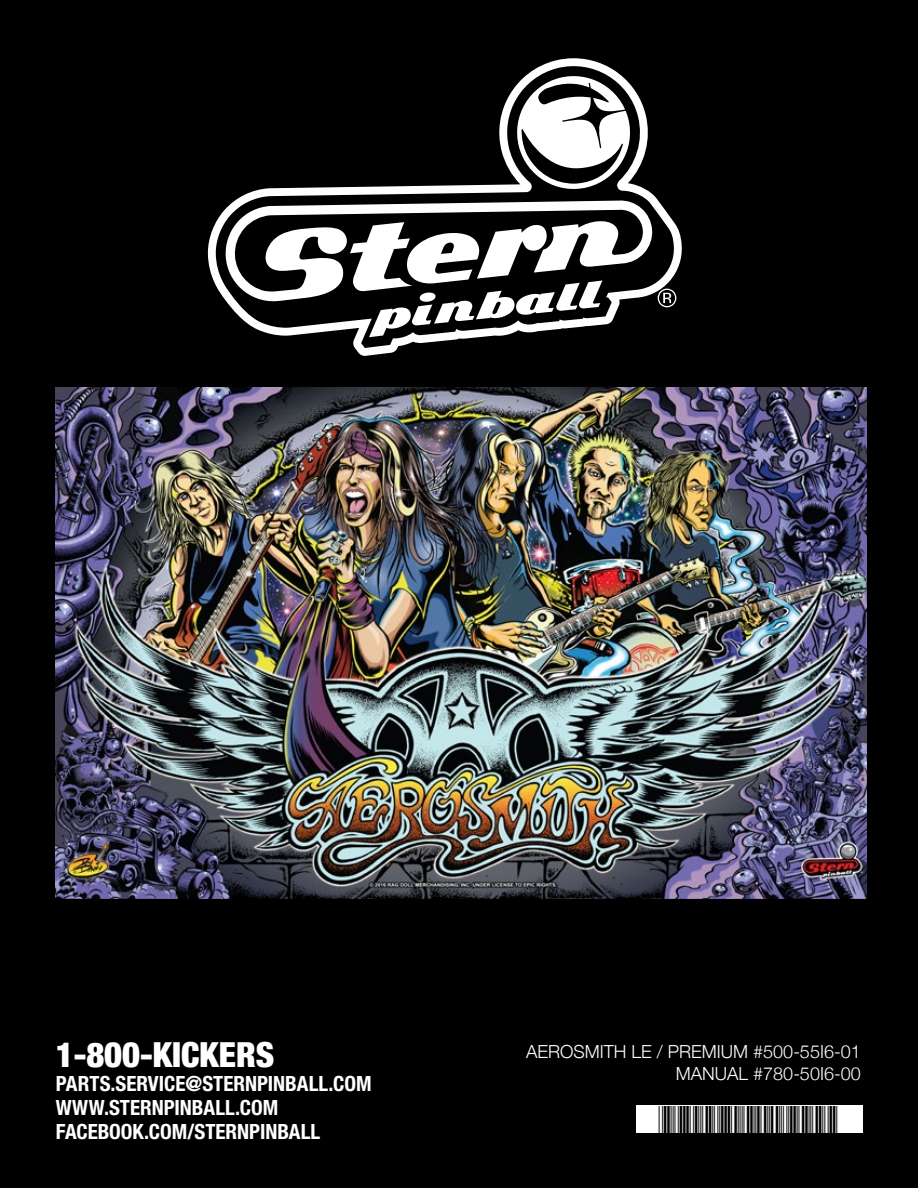
<style>
.page{position:relative;width:918px;height:1188px;background:#fff}
.page>*{position:absolute;margin:0;border:0;box-sizing:border-box;transform-origin:0 0}
.t1{font:36px "Free 3 of 9";color:#000}
.t2{font:900 condensed 34.5px "Helvetica Neue";color:#fff}
.t3{font:700 condensed 21px/24.2px "Helvetica Neue LT Pro";color:#fff}
.t4{font:300 18px/21.6px "Helvetica Neue";color:#fff;text-align:right}
</style>
<div class="page">
<div style="left:0;top:0;width:918px;height:1032px;background:#000"></div>
<div style="left:0;top:1032px;width:918px;height:156px;background:#000"></div>
<div style="left:636px;top:1106px;width:227px;height:27px;background:#fff"></div>
<svg style="left:208px;top:58px;width:474px;height:298px;background:#191919"></svg>
<svg style="left:216px;top:59px;width:458px;height:289px;background:#191919"></svg>
<svg style="left:225px;top:200px;width:428px;height:103px;fill:#000"></svg>
<svg style="left:350px;top:222px;width:252px;height:115px"></svg>
<svg style="left:511px;top:70px;width:125px;height:125px"></svg>
<svg style="left:658px;top:289px;width:18px;height:18px"></svg>
<img style="left:56px;top:387px;width:811px;height:511px">
<h2 class="t2" style="left:56px;top:1026px;width:220px">1-800-KICKERS</h2>
<p class="t3" style="left:56px;top:1071px;width:317px">PARTS.SERVICE@STERNPINBALL.COM<br>WWW.STERNPINBALL.COM<br>FACEBOOK.COM/STERNPINBALL</p>
<p class="t4" style="left:526px;top:1040px;width:336px">AEROSMITH LE / PREMIUM #500-55I6-01<br>MANUAL #780-50I6-00</p>
<h1 class="t1" style="left:659px;top:1099px;width:181px">*780-50I6-00*</h1>
</div>
